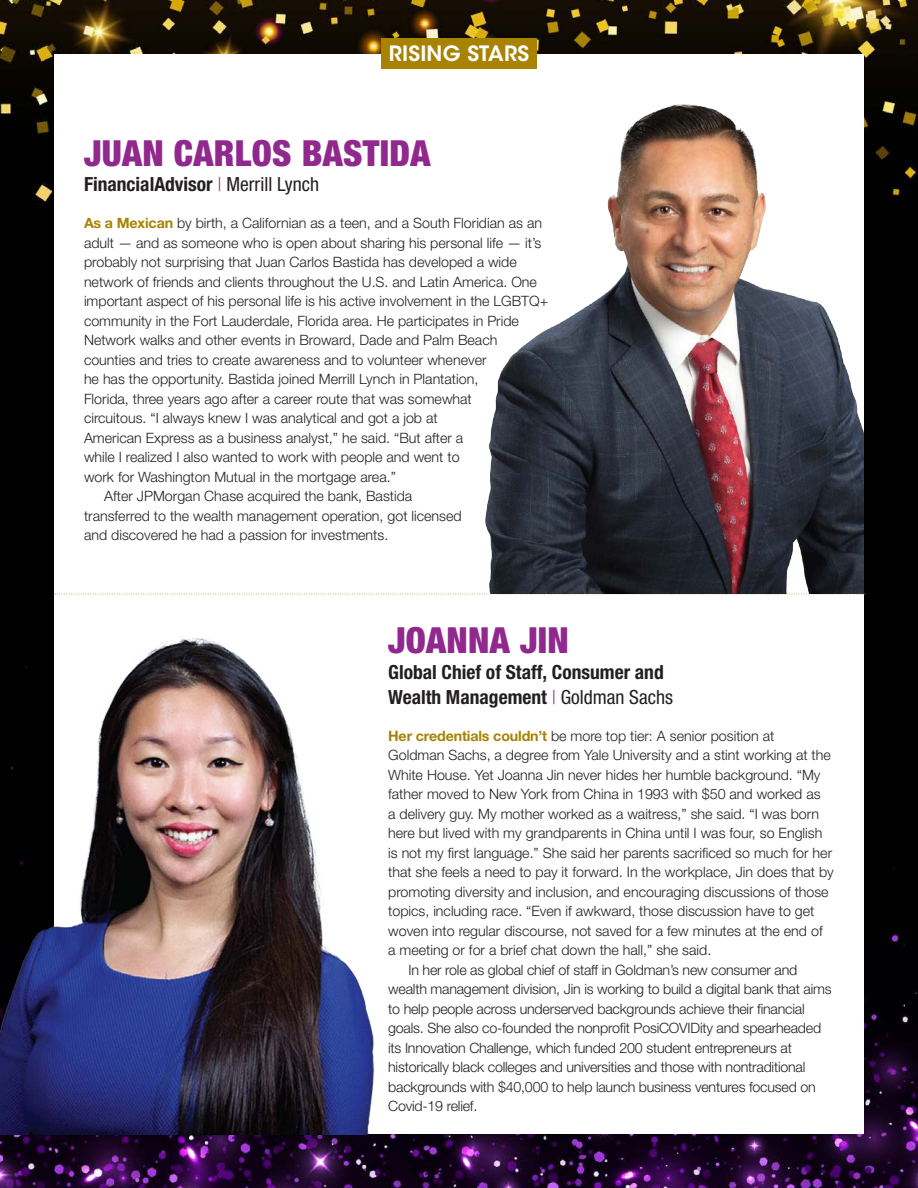
<style>
.page{position:relative;width:918px;height:1188px;background:#fff}
.page>*{position:absolute;margin:0;border:0;box-sizing:border-box;transform-origin:0 0}
.t1{font:900 condensed 36px "Helvetica Neue LT Std";letter-spacing:.01em;color:#91288e}
.t2{font:600 21px "ITC Avant Garde Std";letter-spacing:.01em;color:#fff}
.t3{font:700 condensed 19.5px/25.5px "Helvetica Neue LT Std";color:#231f20}
.text_format{font:300 14.25px/19.5px "Helvetica Neue LT Std";color:#231f20}
.s1{font-weight:300;color:#91288e}
.s2{font-weight:400}
.s3{font-weight:700;color:#a88203}
</style>
<div class="page">
<img style="left:0;top:0;width:918px;height:1188px">
<div style="left:54px;top:54px;width:810px;height:1080px;background:#fff"></div>
<svg style="left:55px;top:594px;width:809px;height:1px"></svg>
<img style="left:485px;top:104px;width:379px;height:490px">
<img style="left:0;top:633px;width:375px;height:502px">
<div style="left:381px;top:38px;width:156px;height:30px;background:#a88203"></div>
<p class="t2" style="left:389px;top:40px;width:142px">RISING STARS</p>
<p class="t1" style="left:84px;top:131px;width:348px">JUAN CARLOS BASTIDA</p>
<p class="t3" style="left:84px;top:171px;width:237px">FinancialAdvisor <span class="s1">|</span> <span class="s2">Merrill Lynch</span></p>
<p class="text_format" style="left:84px;top:213px;width:466px"><span class="s3">As a Mexican</span> by birth, a Californian as a teen, and a South Floridian as an adult — and as someone who is open about sharing his personal life — it’s probably not surprising that Juan Carlos Bastida has developed a wide network of friends and clients throughout the U.S. and Latin America. One important aspect of his personal life is his active involvement in the LGBTQ+ community in the Fort Lauderdale, Florida area. He participates in Pride Network walks and other events in Broward, Dade and Palm Beach counties and tries to create awareness and to volunteer whenever<br>he has the opportunity. Bastida joined Merrill Lynch in Plantation,<br>Florida, three years ago after a career route that was somewhat<br>circuitous. “I always knew I was analytical and got a job at<br>American Express as a business analyst,” he said. “But after a<br>while I realized I also wanted to work with people and went to<br>work for Washington Mutual in the mortgage area.”</p>
<p class="text_format" style="left:84px;top:486px;width:379px;text-indent:20px">After JPMorgan Chase acquired the bank, Bastida transferred to the wealth management operation, got licensed and discovered he had a passion for investments.</p>
<p class="t1" style="left:388px;top:618px;width:182px">JOANNA JIN</p>
<p class="t3" style="left:388px;top:659px;width:286px">Global Chief of Staff, Consumer and<br>Wealth Management <span class="s1">|</span> <span class="s2">Goldman Sachs</span></p>
<p class="text_format" style="left:388px;top:726px;width:447px"><span class="s3">Her credentials couldn’t</span> be more top tier: A senior position at Goldman Sachs, a degree from Yale University and a stint working at the White House. Yet Joanna Jin never hides her humble background. “My father moved to New York from China in 1993 with $50 and worked as<br>a delivery guy. My mother worked as a waitress,” she said. “I was born here but lived with my grandparents in China until I was four, so English is not my first language.” She said her parents sacrificed so much for her that she feels a need to pay it forward. In the workplace, Jin does that by promoting diversity and inclusion, and encouraging discussions of those topics, including race. “Even if awkward, those discussion have to get woven into regular discourse, not saved for a few minutes at the end of<br>a meeting or for a brief chat down the hall,” she said.</p>
<p class="text_format" style="left:388px;top:960px;width:445px;text-indent:20px">In her role as global chief of staff in Goldman’s new consumer and wealth management division, Jin is working to build a digital bank that aims to help people across underserved backgrounds achieve their financial goals. She also co-founded the nonprofit PosiCOVIDity and spearheaded its Innovation Challenge, which funded 200 student entrepreneurs at historically black colleges and universities and those with nontraditional backgrounds with $40,000 to help launch business ventures focused on Covid-19 relief.</p>
</div>
